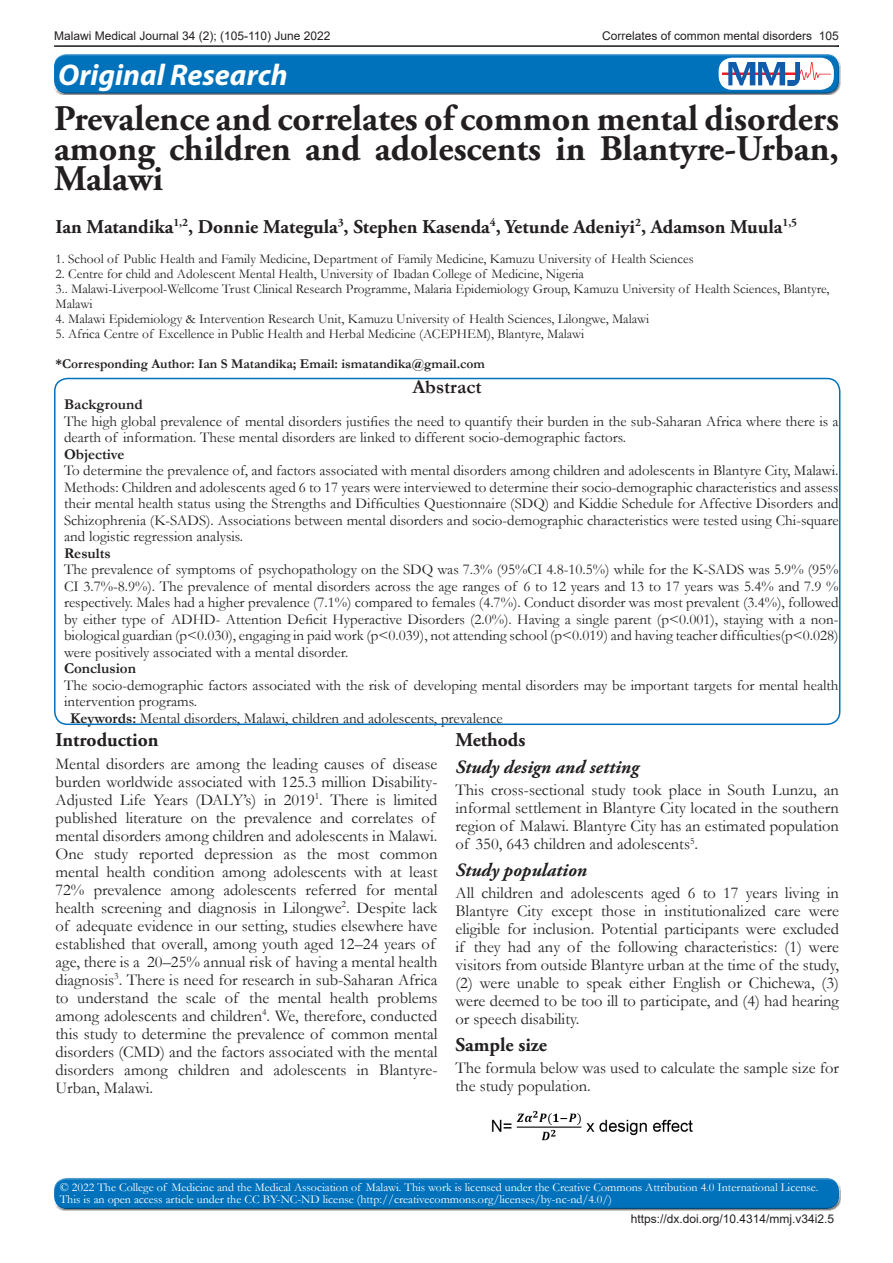
<style>
.page{position:relative;width:893px;height:1263px;background:#fff}
.page>*{position:absolute;margin:0;border:0;box-sizing:border-box;transform-origin:0 0}
.MMJ_Article_heading{font:700 36px/30px "Adobe Garamond Pro";color:#231f20;text-align:justify}
.t1{font:italic 700 30px "Myriad Pro";color:#fff}
.MMJ_Author_Name{font:700 19.5px "Adobe Garamond Pro";color:#231f20}
.MMJ_Heading_1{font:700 19.5px "Adobe Garamond Pro";color:#231f20}
.MMJ_Main_Abstract_He{font:700 19.5px "Garamond";color:#231f20}
.MMJ_Heading_2{font:italic 700 18.75px "Adobe Garamond Pro";color:#231f20}
.MMJ_Body_Text{font:16.5px/18px "Garamond";color:#231f20}
.MMJ_Abstract_Text{font:15px/16.5px "Garamond";color:#231f20}
.MMJ_Abstract_Text-2{font:700 15px "Garamond";color:#231f20}
.MMJ_Author_Instituti{font:13.5px/15px "Garamond";color:#231f20}
.MMJ_Author_Instituti-2{font:700 13.5px "Garamond";color:#231f20}
.t2{font:12px/12px "Garamond";color:#fff}
.MMJ_Article_heading-2{font:12px "Arial";color:#231f20}
.s1{font-weight:700}
</style>
<div class="page">
<div style="left:51px;top:43px;width:792px;height:6px;background:#231f20;opacity:.75"></div>
<div style="left:52px;top:1176px;width:789px;height:30px;background:#fff;opacity:.75"></div>
<div style="left:52px;top:1181px;width:789px;height:29px;background:#0072bc"></div>
<div style="left:52px;top:52px;width:789px;height:39px;background:#fff;opacity:.75"></div>
<div style="left:52px;top:58px;width:789px;height:37px;background:#231f20;opacity:.75"></div>
<div style="left:719px;top:58px;width:115px;height:32px;background:#fff;border-radius:13px"></div>
<img style="left:722px;top:62px;width:108px;height:23px">
<div style="left:54px;top:378px;width:786px;height:347px;border:2px solid #0072bc;border-radius:13px"></div>
<img style="left:491px;top:1110px;width:202px;height:31px">
<p class="MMJ_Article_heading-2" style="left:54px;top:28px;width:278px">Malawi Medical Journal 34 (2); (105-110) June 2022</p>
<p class="MMJ_Article_heading-2" style="left:602px;top:28px;width:238px">Correlates of common mental disorders 105</p>
<h2 class="t1" style="left:58px;top:55px;width:231px">Original Research</h2>
<p class="MMJ_Article_heading" style="left:54px;top:105px;width:786px">Prevalence and correlates of common mental disorders among children and adolescents in Blantyre-Urban, Malawi</p>
<p class="MMJ_Author_Name" style="left:56px;top:215px;width:743px">Ian Matandika<sup>1,2</sup>, Donnie Mategula<sup>3</sup>, Stephen Kasenda<sup>4</sup>, Yetunde Adeniyi<sup>2</sup>, Adamson Muula<sup>1,5</sup></p>
<p class="MMJ_Author_Instituti" style="left:56px;top:250px;width:640px">1. School of Public Health and Family Medicine, Department of Family Medicine, Kamuzu University of Health Sciences</p>
<p class="MMJ_Author_Instituti" style="left:56px;top:265px;width:530px">2. Centre for child and Adolescent Mental Health, University of Ibadan College of Medicine, Nigeria</p>
<p class="MMJ_Author_Instituti" style="left:56px;top:280px;width:776px">3.. Malawi-Liverpool-Wellcome Trust Clinical Research Programme, Malaria Epidemiology Group, Kamuzu University of Health Sciences, Blantyre,<br>Malawi</p>
<p class="MMJ_Author_Instituti" style="left:56px;top:310px;width:595px">4. Malawi Epidemiology &amp; Intervention Research Unit, Kamuzu University of Health Sciences, Lilongwe, Malawi</p>
<p class="MMJ_Author_Instituti" style="left:56px;top:325px;width:530px">5. Africa Centre of Excellence in Public Health and Herbal Medicine (ACEPHEM), Blantyre, Malawi</p>
<p class="MMJ_Author_Instituti-2" style="left:56px;top:354px;width:431px">*Corresponding Author: Ian S Matandika; Email: ismatandika@gmail.com</p>
<p class="MMJ_Main_Abstract_He" style="left:412px;top:373px;width:71px">Abstract</p>
<p class="MMJ_Abstract_Text-2" style="left:64px;top:394px;width:80px">Background</p>
<p class="MMJ_Abstract_Text" style="left:64px;top:412px;width:776px">The high global prevalence of mental disorders justifies the need to quantify their burden in the sub-Saharan Africa where there is a dearth of information. These mental disorders are linked to different socio-demographic factors.</p>
<p class="MMJ_Abstract_Text-2" style="left:64px;top:444px;width:62px">Objective</p>
<p class="MMJ_Abstract_Text" style="left:64px;top:462px;width:776px">To determine the prevalence of, and factors associated with mental disorders among children and adolescents in Blantyre City, Malawi.</p>
<p class="MMJ_Abstract_Text" style="left:64px;top:478px;width:776px;text-align:justify">Methods: Children and adolescents aged 6 to 17 years were interviewed to determine their socio-demographic characteristics and assess their mental health status using the Strengths and Difficulties Questionnaire (SDQ) and Kiddie Schedule for Affective Disorders and Schizophrenia (K-SADS). Associations between mental disorders and socio-demographic characteristics were tested using Chi-square and logistic regression analysis.</p>
<p class="MMJ_Abstract_Text-2" style="left:64px;top:543px;width:48px">Results</p>
<p class="MMJ_Abstract_Text" style="left:64px;top:561px;width:776px;text-align:justify">The prevalence of symptoms of psychopathology on the SDQ was 7.3% (95%CI 4.8-10.5%) while for the K-SADS was 5.9% (95% CI 3.7%-8.9%). The prevalence of mental disorders across the age ranges of 6 to 12 years and 13 to 17 years was 5.4% and 7.9 % respectively. Males had a higher prevalence (7.1%) compared to females (4.7%). Conduct disorder was most prevalent (3.4%), followed by either type of ADHD- Attention Deficit Hyperactive Disorders (2.0%). Having a single parent (p&lt;0.001), staying with a non&shy;biological guardian (p&lt;0.030), engaging in paid work (p&lt;0.039), not attending school (p&lt;0.019) and having teacher difficulties(p&lt;0.028) were positively associated with a mental disorder.</p>
<p class="MMJ_Abstract_Text-2" style="left:64px;top:658px;width:74px">Conclusion</p>
<p class="MMJ_Abstract_Text" style="left:64px;top:676px;width:776px">The socio-demographic factors associated with the risk of developing mental disorders may be important targets for mental health intervention programs.</p>
<p class="MMJ_Abstract_Text" style="left:70px;top:709px;width:434px"><span class="s1">Keywords:</span> Mental disorders, Malawi, children and adolescents, prevalence</p>
<p class="MMJ_Heading_1" style="left:56px;top:729px;width:105px">Introduction</p>
<p class="MMJ_Body_Text" style="left:56px;top:754px;width:383px">Mental disorders are among the leading causes of disease burden worldwide associated with 125.3 million Disability-Adjusted Life Years (DALY’s) in 2019<sup>1</sup>. There is limited published literature on the prevalence and correlates of mental disorders among children and adolescents in Malawi.<br>One study reported depression as the most common mental health condition among adolescents with at least 72% prevalence among adolescents referred for mental health screening and diagnosis in Lilongwe<sup>2</sup>. Despite lack of adequate evidence in our setting, studies elsewhere have established that overall, among youth aged 12–24 years of age, there is a 20–25% annual risk of having a mental health diagnosis<sup>3</sup>. There is need for research in sub-Saharan Africa to understand the scale of the mental health problems among adolescents and children<sup>4</sup>. We, therefore, conducted this study to determine the prevalence of common mental disorders (CMD) and the factors associated with the mental disorders among children and adolescents in Blantyre-Urban, Malawi.</p>
<p class="MMJ_Heading_1" style="left:455px;top:729px;width:71px">Methods</p>
<p class="MMJ_Heading_2" style="left:455px;top:756px;width:185px">Study design and setting</p>
<p class="MMJ_Body_Text" style="left:455px;top:780px;width:385px;text-align:justify">This cross-sectional study took place in South Lunzu, an informal settlement in Blantyre City located in the southern region of Malawi. Blantyre City has an estimated population of 350, 643 children and adolescents<sup>5</sup>.</p>
<p class="MMJ_Heading_2" style="left:455px;top:859px;width:133px">Study population</p>
<p class="MMJ_Body_Text" style="left:455px;top:883px;width:385px;text-align:justify">All children and adolescents aged 6 to 17 years living in Blantyre City except those in institutionalized care were eligible for inclusion. Potential participants were excluded if they had any of the following characteristics: (1) were visitors from outside Blantyre urban at the time of the study, (2) were unable to speak either English or Chichewa, (3) were deemed to be too ill to participate, and (4) had hearing or speech disability.</p>
<p class="MMJ_Heading_1" style="left:455px;top:1033px;width:93px">Sample size</p>
<p class="MMJ_Body_Text" style="left:455px;top:1058px;width:385px">The formula below was used to calculate the sample size for the study population.</p>
<p class="t2" style="left:60px;top:1181px;width:760px">© 2022 The College of Medicine and the Medical Association of Malawi. This work is licensed under the Creative Commons Attribution 4.0 International License.<br>This is an open access article under the CC BY-NC-ND license (http://creativecommons.org/licenses/by-nc-nd/4.0/)</p>
<p class="MMJ_Article_heading-2" style="left:631px;top:1210px;width:205px">https://dx.doi.org/10.4314/mmj.v34i2.5</p>
</div>
